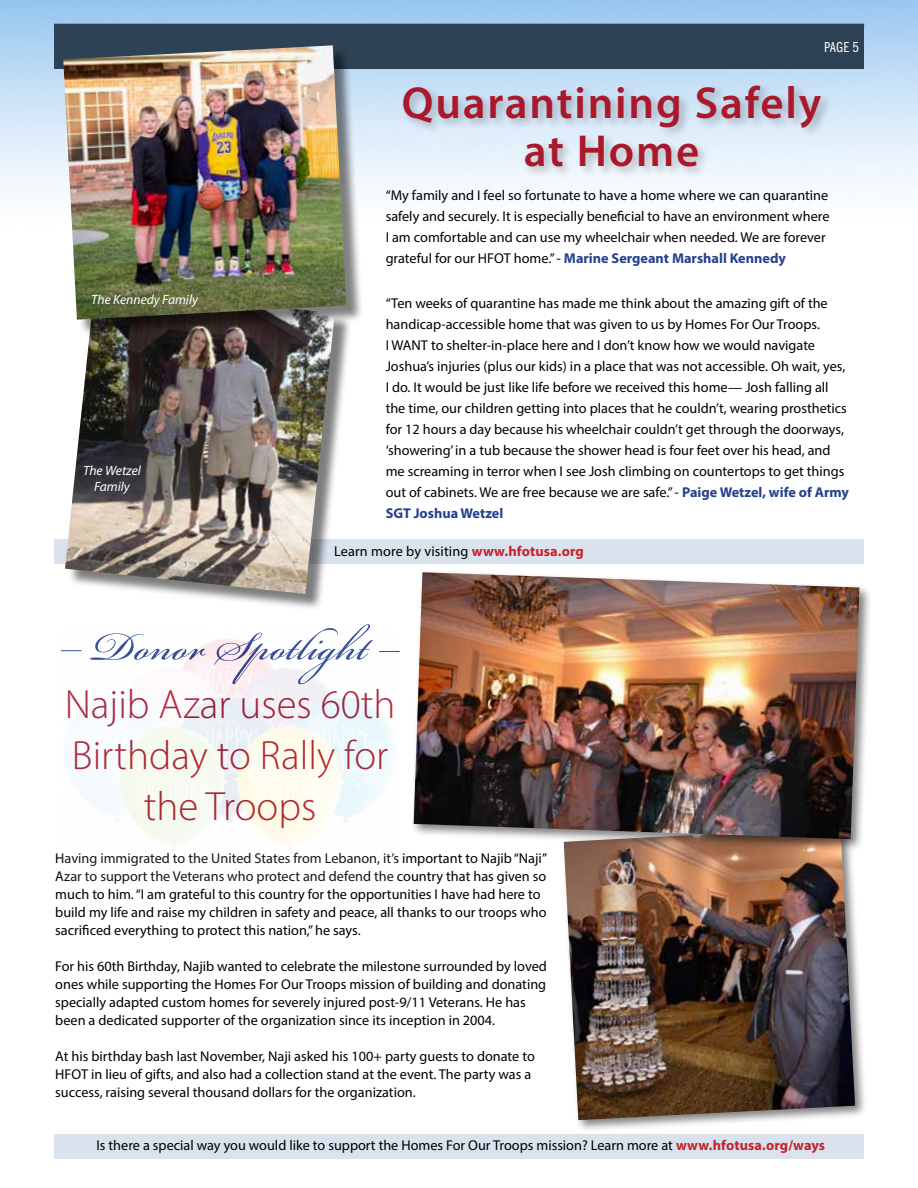
<style>
.page{position:relative;width:918px;height:1188px;background:#fff}
.page>*{position:absolute;margin:0;border:0;box-sizing:border-box;transform-origin:0 0}
.t1{font:61.5px "Bickham Script Pro 3";letter-spacing:.01em;color:#25408f}
.t2{font:600 45px/48px "Myriad Pro";letter-spacing:.04em;color:#aa182c;text-align:center}
.t3{font:300 40.95px/50.8px "Myriad Pro";color:#aa182c;text-align:center}
.t4{font:15px "Franklin Gothic URW Com Boo";color:#fff}
.t5{font:14.25px/21px "Myriad Pro";color:#000}
.t6{font:italic 13.5px/16.2px "Myriad Pro";color:#fff;text-align:center}
.s1{font-weight:700;color:#25408f}
.s2{font-weight:700;color:#c62129}
</style>
<div class="page">
<img style="left:0;top:0;width:918px;height:194px">
<div style="left:55px;top:1134px;width:809px;height:24px;background:#dae2ed"></div>
<div style="left:54px;top:24px;width:810px;height:44px;background:#2d4355"></div>
<div style="left:54px;top:539px;width:810px;height:24px;background:#dae2ed"></div>
<div style="left:400px;top:82px;width:433px;height:97px;background:#000;opacity:.25"></div>
<div style="left:560px;top:824px;width:308px;height:309px;background:#000;opacity:.5"></div>
<img style="left:564px;top:852px;width:291px;height:268px">
<div style="left:410px;top:569px;width:462px;height:283px;background:#000;opacity:.5"></div>
<img style="left:414px;top:572px;width:445px;height:267px">
<div style="left:68px;top:291px;width:284px;height:320px;background:#000;opacity:.51"></div>
<img style="left:65px;top:337px;width:270px;height:257px">
<div style="left:66px;top:48px;width:298px;height:289px;background:#000;opacity:.5"></div>
<img style="left:63px;top:45px;width:283px;height:275px">
<img style="left:63px;top:639px;width:333px;height:213px">
<p class="t4" style="left:824px;top:37px;width:36px">PAGE 5</p>
<p class="t6" style="left:91px;top:291px;width:108px">The Kennedy Family</p>
<p class="t6" style="left:83px;top:462px;width:60px">The Wetzel<br>Family</p>
<h2 class="t2" style="left:402px;top:77px;width:421px">Quarantining Safely at Home</h2>
<p class="t5" style="left:386px;top:184px;width:445px">“My family and I feel so fortunate to have a home where we can quarantine safely and securely. It is especially beneficial to have an environment where I am comfortable and can use my wheelchair when needed. We are forever grateful for our HFOT home.” - <span class="s1">Marine Sergeant Marshall Kennedy</span></p>
<p class="t5" style="left:386px;top:292px;width:465px">“Ten weeks of quarantine has made me think about the amazing gift of the handicap-accessible home that was given to us by Homes For Our Troops.<br>I WANT to shelter-in-place here and I don’t know how we would navigate Joshua’s injuries (plus our kids) in a place that was not accessible. Oh wait, yes, I do. It would be just like life before we received this home— Josh falling all the time, our children getting into places that he couldn’t, wearing prosthetics for 12 hours a day because his wheelchair couldn’t get through the doorways, ‘showering’ in a tub because the shower head is four feet over his head, and me screaming in terror when I see Josh climbing on countertops to get things out of cabinets. We are free because we are safe.” - <span class="s1">Paige Wetzel, wife of Army SGT Joshua Wetzel</span></p>
<p class="t5" style="left:334px;top:540px;width:251px">Learn more by visiting <span class="s2">www.hfotusa.org</span></p>
<h1 class="t1" style="left:93px;top:602px;width:276px">Donor Spotlight</h1>
<h3 class="t3" style="left:65px;top:679px;width:332px">Najib Azar uses 60th<br>Birthday to Rally for the Troops</h3>
<p class="t5" style="left:55px;top:849px;width:493px;line-height:18px">Having immigrated to the United States from Lebanon, it’s important to Najib “Naji” Azar to support the Veterans who protect and defend the country that has given so much to him. “I am grateful to this country for the opportunities I have had here to build my life and raise my children in safety and peace, all thanks to our troops who sacrificed everything to protect this nation,” he says.</p>
<p class="t5" style="left:55px;top:957px;width:493px;line-height:18px">For his 60th Birthday, Najib wanted to celebrate the milestone surrounded by loved ones while supporting the Homes For Our Troops mission of building and donating specially adapted custom homes for severely injured post-9/11 Veterans. He has been a dedicated supporter of the organization since its inception in 2004.</p>
<p class="t5" style="left:55px;top:1047px;width:481px;line-height:18px">At his birthday bash last November, Naji asked his 100+ party guests to donate to<br>HFOT in lieu of gifts, and also had a collection stand at the event. The party was a success, raising several thousand dollars for the organization.</p>
<p class="t5" style="left:97px;top:1134px;width:730px">Is there a special way you would like to support the Homes For Our Troops mission? Learn more at <span class="s2">www.hfotusa.org/ways</span></p>
</div>
